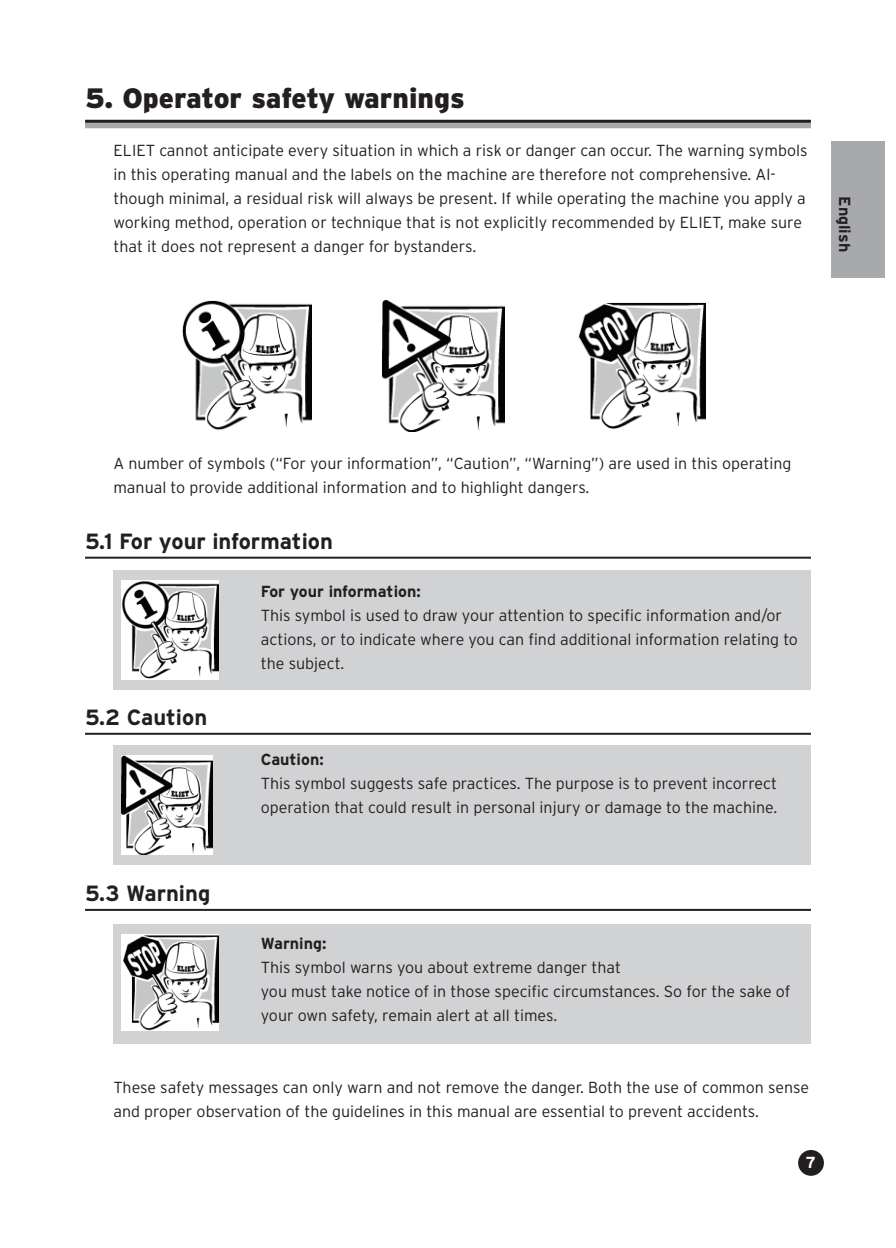
<style>
.page{position:relative;width:896px;height:1248px;background:#fff}
.page>*{position:absolute;margin:0;border:0;box-sizing:border-box;transform-origin:0 0}
.t1{font:900 28px "Interstate";color:#231f20}
.t2{font:700 22px "Interstate";color:#231f20}
.t3{font:300 16px/24px "Interstate";color:#231f20}
.t4{font:700 16px "Interstate";color:#231f20}
.t5{font:700 16px "Interstate";color:#fff}
</style>
<div class="page">
<div style="left:799px;top:1150px;width:24px;height:24px;background:#231f20;border-radius:50%"></div>
<div style="left:798px;top:1149px;width:26px;height:26px;border:2px solid #231f20;border-radius:50%"></div>
<div style="left:831px;top:142px;width:54px;height:136px;background:#a8a9ad"></div>
<div style="left:85px;top:122px;width:726px;height:6px;background:#a8a9ad"></div>
<hr style="left:85px;top:120px;width:726px;height:3px;background:#231f20">
<hr style="left:85px;top:556px;width:726px;height:2px;background:#231f20">
<hr style="left:85px;top:732px;width:726px;height:2px;background:#231f20">
<hr style="left:85px;top:908px;width:726px;height:2px;background:#231f20">
<div style="left:113px;top:924px;width:698px;height:119px;background:#d1d2d4"></div>
<div style="left:113px;top:745px;width:698px;height:120px;background:#d1d2d4"></div>
<div style="left:113px;top:570px;width:698px;height:119px;background:#d1d2d4"></div>
<img style="left:182px;top:300px;width:129px;height:130px">
<img style="left:383px;top:300px;width:122px;height:131px">
<img style="left:121px;top:580px;width:98px;height:100px">
<img style="left:121px;top:755px;width:92px;height:99px">
<img style="left:121px;top:934px;width:97px;height:96px">
<img style="left:578px;top:302px;width:127px;height:127px">
<h1 class="t1" style="left:85px;top:88px;width:381px">5. Operator safety warnings</h1>
<p class="t3" style="left:113px;top:140px;width:695px">ELIET cannot anticipate every situation in which a risk or danger can occur. The warning symbols in this operating manual and the labels on the machine are therefore not comprehensive. Al&shy;though minimal, a residual risk will always be present. If while operating the machine you apply a working method, operation or technique that is not explicitly recommended by ELIET, make sure that it does not represent a danger for bystanders.</p>
<p class="t4" style="left:852px;top:196px;width:57px;rotate:90deg">English</p>
<p class="t3" style="left:113px;top:452px;width:679px">A number of symbols (“For your information”, “Caution”, “Warning”) are used in this operating manual to provide additional information and to highlight dangers.</p>
<h2 class="t2" style="left:85px;top:531px;width:249px">5.1 For your information</h2>
<h2 class="t2" style="left:85px;top:707px;width:124px">5.2 Caution</h2>
<h2 class="t2" style="left:85px;top:883px;width:127px">5.3 Warning</h2>
<p class="t4" style="left:261px;top:584px;width:161px">For your information:</p>
<p class="t3" style="left:261px;top:604px;width:539px">This symbol is used to draw your attention to specific information and/or actions, or to indicate where you can find additional information relating to the subject.</p>
<p class="t4" style="left:261px;top:752px;width:64px">Caution:</p>
<p class="t3" style="left:261px;top:772px;width:518px">This symbol suggests safe practices. The purpose is to prevent incorrect operation that could result in personal injury or damage to the machine.</p>
<p class="t4" style="left:261px;top:936px;width:67px">Warning:</p>
<p class="t3" style="left:261px;top:956px;width:531px">This symbol warns you about extreme danger that<br>you must take notice of in those specific circumstances. So for the sake of your own safety, remain alert at all times.</p>
<p class="t3" style="left:113px;top:1076px;width:697px">These safety messages can only warn and not remove the danger. Both the use of common sense and proper observation of the guidelines in this manual are essential to prevent accidents.</p>
<p class="t5" style="left:806px;top:1155px;width:12px">7</p>
</div>
